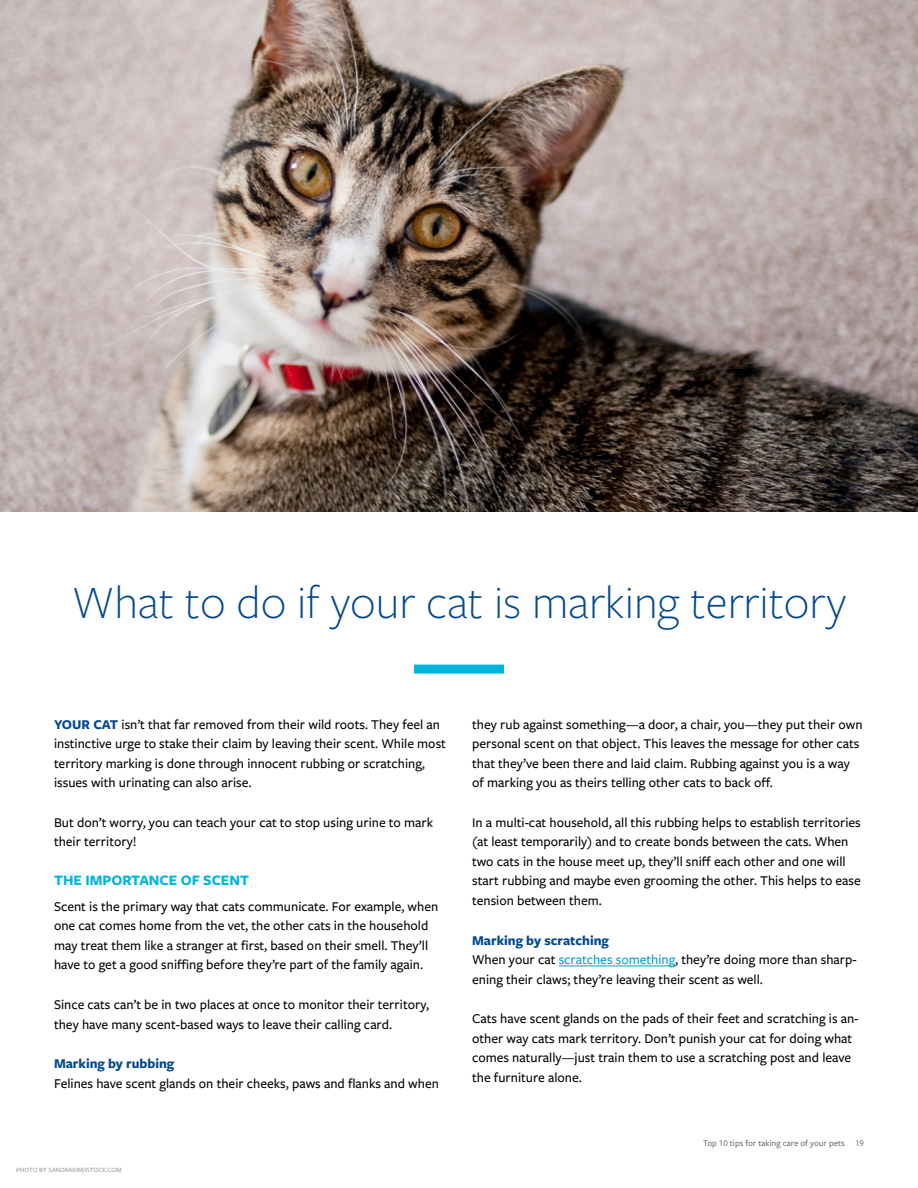
<style>
.page{position:relative;width:918px;height:1188px;background:#fff}
.page>*{position:absolute;margin:0;border:0;box-sizing:border-box;transform-origin:0 0}
.t1{font:300 48px "Freight Sans Pro";color:#00488e}
.t2{font:700 15px "Freight Sans Pro";color:#00b5df}
.t3{font:500 13.95px/19.5px "Freight Sans Pro";color:#000}
.t4{font:700 13.95px "Freight Sans Pro";color:#00488e}
.t5{font:500 9px "Freight Sans Pro";color:#6d6e71}
.t6{font:500 6.75px "Freight Sans Pro";color:#939598}
.s1{font-weight:700;color:#00488e}
.s2{color:#009ed0}
</style>
<div class="page">
<hr style="left:559px;top:966px;width:116px;height:1px;background:#009ed0">
<div style="left:414px;top:665px;width:90px;height:9px;background:#00b5df"></div>
<img style="left:0;top:0;width:918px;height:511px">
<h1 class="t1" style="left:72px;top:571px;width:776px">What to do if your cat is marking territory</h1>
<p class="t3" style="left:54px;top:714px;width:393px"><span class="s1">YOUR CAT</span> isn’t that far removed from their wild roots. They feel an instinctive urge to stake their claim by leaving their scent. While most territory marking is done through innocent rubbing or scratching, issues with urinating can also arise.</p>
<p class="t3" style="left:54px;top:812px;width:381px">But don’t worry, you can teach your cat to stop using urine to mark their territory!</p>
<p class="t2" style="left:54px;top:869px;width:197px">THE IMPORTANCE OF SCENT</p>
<p class="t3" style="left:54px;top:896px;width:386px">Scent is the primary way that cats communicate. For example, when one cat comes home from the vet, the other cats in the household may treat them like a stranger at first, based on their smell. They’ll have to get a good sniffing before they’re part of the family again.</p>
<p class="t3" style="left:54px;top:994px;width:377px">Since cats can’t be in two places at once to monitor their territory, they have many scent-based ways to leave their calling card.</p>
<p class="t4" style="left:54px;top:1054px;width:122px">Marking by rubbing</p>
<p class="t3" style="left:54px;top:1073px;width:386px">Felines have scent glands on their cheeks, paws and flanks and when</p>
<p class="t6" style="left:16px;top:1165px;width:107px">PHOTO BY SANDRAKIM/ISTOCK.COM</p>
<p class="t3" style="left:472px;top:714px;width:392px">they rub against something—a door, a chair, you—they put their own personal scent on that object. This leaves the message for other cats that they’ve been there and laid claim. Rubbing against you is a way of marking you as theirs telling other cats to back off.</p>
<p class="t3" style="left:472px;top:812px;width:390px">In a multi-cat household, all this rubbing helps to establish territories (at least temporarily) and to create bonds between the cats. When two cats in the house meet up, they’ll sniff each other and one will start rubbing and maybe even grooming the other. This helps to ease tension between them.</p>
<p class="t3" style="left:472px;top:930px;width:386px"><span class="s1">Marking by scratching<br></span>When your cat <span class="s2">scratches something</span>, they’re doing more than sharp&shy;ening their claws; they’re leaving their scent as well.</p>
<p class="t3" style="left:472px;top:1009px;width:388px">Cats have scent glands on the pads of their feet and scratching is an&shy;other way cats mark territory. Don’t punish your cat for doing what comes naturally—just train them to use a scratching post and leave the furniture alone.</p>
<p class="t5" style="left:703px;top:1137px;width:162px">Top 10 tips for taking care of your pets 19</p>
</div>
